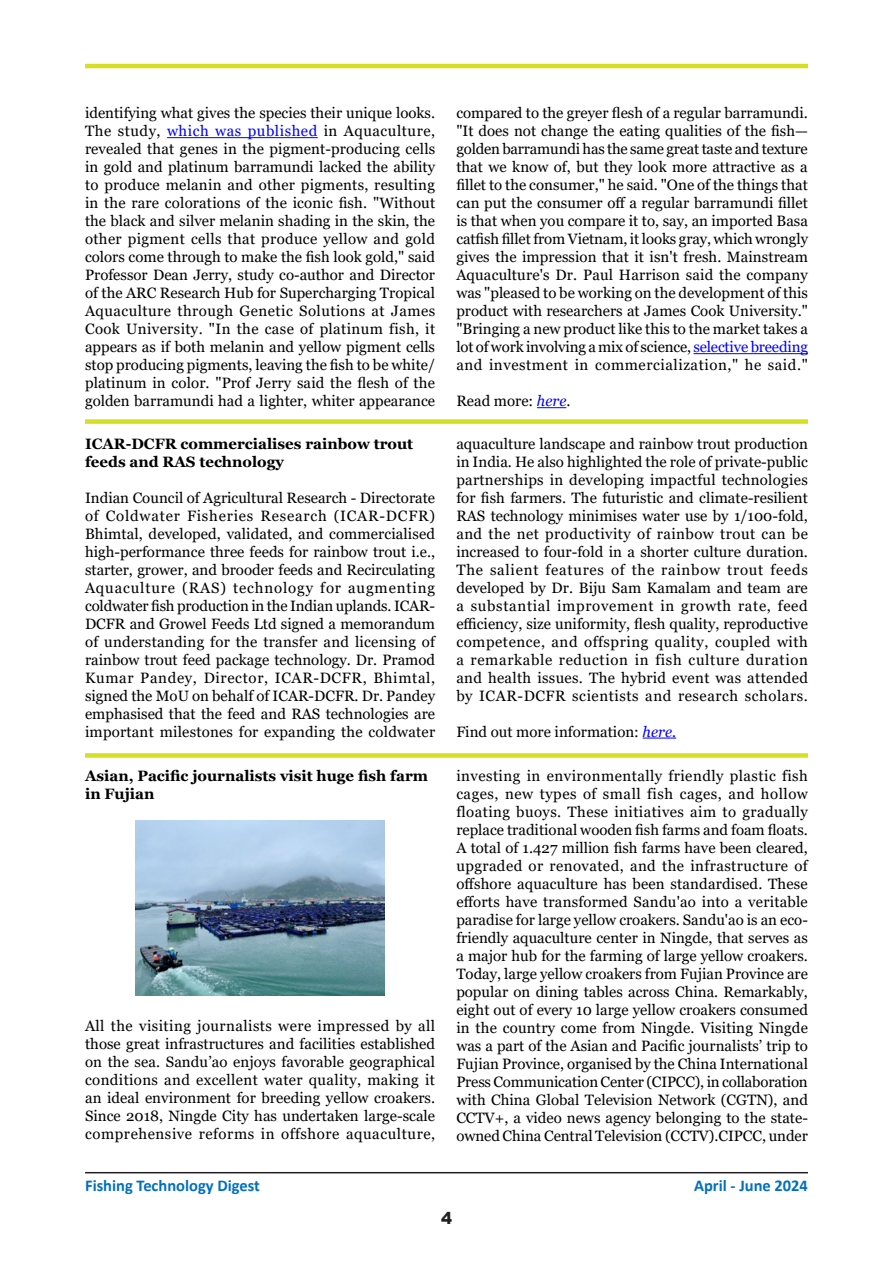
<style>
.page{position:relative;width:893px;height:1263px;background:#fff}
.page>*{position:absolute;margin:0;border:0;box-sizing:border-box;transform-origin:0 0}
.t1{font:700 16.5px "Calibri";color:#0070c0}
.t2{font:900 16.5px "Arial";color:#231f20}
.FTD_BODY_TEXT{font:15px/18px "Georgia";letter-spacing:.015em;color:#000;text-align:justify}
.FTD_BODY_TEXT-2{font:700 15px/18px "Georgia";color:#000}
.s1{color:#00f}
.s2{font-style:italic;color:#00f}
</style>
<div class="page">
<hr style="left:85px;top:1172px;width:723px;height:1px;background:#231f20">
<hr style="left:85px;top:64px;width:723px;height:4px;background:#d6df21">
<div style="left:85px;top:419px;width:723px;height:5px;background:#d6df21"></div>
<div style="left:85px;top:753px;width:723px;height:5px;background:#d6df21"></div>
<hr style="left:167px;top:137px;width:151px;height:1px;background:#00f">
<hr style="left:693px;top:353px;width:115px;height:1px;background:#00f">
<svg style="left:537px;top:407px;width:29px;height:1px"></svg>
<hr style="left:643px;top:738px;width:33px;height:1px;background:#00f">
<img style="left:136px;top:820px;width:249px;height:175px">
<p class="FTD_BODY_TEXT" style="left:85px;top:104px;width:352px">identifying what gives the species their unique looks.<br>The study, <span class="s1">which was published</span> in Aquaculture, revealed that genes in the pigment-producing cells in gold and platinum barramundi lacked the ability to produce melanin and other pigments, resulting in the rare colorations of the iconic fish. "Without the black and silver melanin shading in the skin, the other pigment cells that produce yellow and gold colors come through to make the fish look gold," said Professor Dean Jerry, study co-author and Director of the ARC Research Hub for Supercharging Tropical Aquaculture through Genetic Solutions at James Cook University. "In the case of platinum fish, it appears as if both melanin and yellow pigment cells stop producing pigments, leaving the fish to be white/ platinum in color. "Prof Jerry said the flesh of the golden barramundi had a lighter, whiter appearance</p>
<p class="FTD_BODY_TEXT" style="left:456px;top:104px;width:353px">compared to the greyer flesh of a regular barramundi. "It does not change the eating qualities of the fish— golden barramundi has the same great taste and texture that we know of, but they look more attractive as a fillet to the consumer," he said. "One of the things that can put the consumer off a regular barramundi fillet is that when you compare it to, say, an imported Basa catfish fillet from Vietnam, it looks gray, which wrongly gives the impression that it isn't fresh. Mainstream Aquaculture's Dr. Paul Harrison said the company was "pleased to be working on the development of this product with researchers at James Cook University." "Bringing a new product like this to the market takes a lot of work involving a mix of science, <span class="s1">selective breeding </span>and investment in commercialization," he said."</p>
<p class="FTD_BODY_TEXT" style="left:456px;top:392px;width:116px">Read more: <span class="s2">here</span>.</p>
<p class="FTD_BODY_TEXT-2" style="left:85px;top:434px;width:330px">ICAR-DCFR commercialises rainbow trout feeds and RAS technology</p>
<p class="FTD_BODY_TEXT" style="left:85px;top:489px;width:352px">Indian Council of Agricultural Research - Directorate of Coldwater Fisheries Research (ICAR-DCFR)<br>Bhimtal, developed, validated, and commercialised high-performance three feeds for rainbow trout i.e., starter, grower, and brooder feeds and Recirculating Aquaculture (RAS) technology for augmenting coldwater fish production in the Indian uplands. ICAR-DCFR and Growel Feeds Ltd signed a memorandum of understanding for the transfer and licensing of rainbow trout feed package technology. Dr. Pramod Kumar Pandey, Director, ICAR-DCFR, Bhimtal, signed the MoU on behalf of ICAR-DCFR. Dr. Pandey emphasised that the feed and RAS technologies are important milestones for expanding the coldwater</p>
<p class="FTD_BODY_TEXT-2" style="left:85px;top:767px;width:344px">Asian, Pacific journalists visit huge fish farm in Fujian</p>
<p class="FTD_BODY_TEXT" style="left:85px;top:1017px;width:352px">All the visiting journalists were impressed by all those great infrastructures and facilities established on the sea. Sandu’ao enjoys favorable geographical conditions and excellent water quality, making it an ideal environment for breeding yellow croakers.<br>Since 2018, Ningde City has undertaken large-scale comprehensive reforms in offshore aquaculture,</p>
<p class="FTD_BODY_TEXT" style="left:456px;top:435px;width:353px">aquaculture landscape and rainbow trout production in India. He also highlighted the role of private-public partnerships in developing impactful technologies for fish farmers. The futuristic and climate-resilient RAS technology minimises water use by 1/100-fold, and the net productivity of rainbow trout can be increased to four-fold in a shorter culture duration.<br>The salient features of the rainbow trout feeds developed by Dr. Biju Sam Kamalam and team are a substantial improvement in growth rate, feed efficiency, size uniformity, flesh quality, reproductive competence, and offspring quality, coupled with a remarkable reduction in fish culture duration and health issues. The hybrid event was attended by ICAR-DCFR scientists and research scholars.</p>
<p class="FTD_BODY_TEXT" style="left:456px;top:723px;width:221px">Find out more information: <span class="s2">here.</span></p>
<p class="FTD_BODY_TEXT" style="left:456px;top:767px;width:353px">investing in environmentally friendly plastic fish cages, new types of small fish cages, and hollow floating buoys. These initiatives aim to gradually replace traditional wooden fish farms and foam floats.<br>A total of 1.427 million fish farms have been cleared, upgraded or renovated, and the infrastructure of offshore aquaculture has been standardised. These efforts have transformed Sandu'ao into a veritable paradise for large yellow croakers. Sandu'ao is an eco&shy;friendly aquaculture center in Ningde, that serves as a major hub for the farming of large yellow croakers.<br>Today, large yellow croakers from Fujian Province are popular on dining tables across China. Remarkably, eight out of every 10 large yellow croakers consumed in the country come from Ningde. Visiting Ningde was a part of the Asian and Pacific journalists’ trip to Fujian Province, organised by the China International Press Communication Center (CIPCC), in collaboration with China Global Television Network (CGTN), and CCTV+, a video news agency belonging to the state&shy;owned China Central Television (CCTV).CIPCC, under</p>
<p class="t1" style="left:85px;top:1174px;width:176px">Fishing Technology Digest</p>
<p class="t1" style="left:694px;top:1174px;width:116px">April - June 2024</p>
<p class="t2" style="left:441px;top:1206px;width:13px">4</p>
</div>
